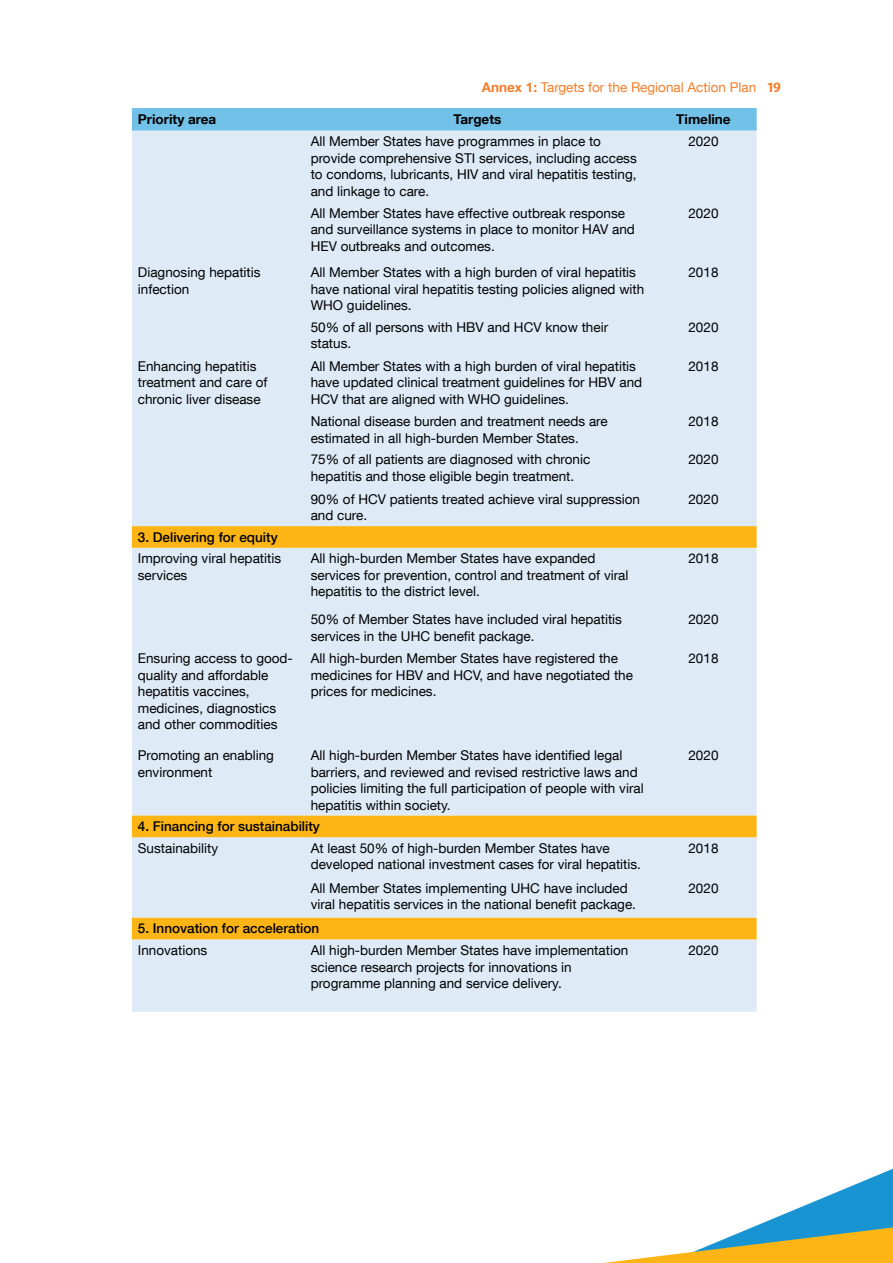
<style>
.page{position:relative;width:893px;height:1263px;background:#fff}
.page>*{position:absolute;margin:0;border:0;box-sizing:border-box;transform-origin:0 0}
.t1{font:13.5px/16.5px "Helvetica Neue LT Com";color:#000}
.t2{font:500 13.5px "Helvetica Neue LT Com";color:#000}
.t3{font:13.5px "Helvetica Neue LT Com";color:#f57e29}
.t4{font:700 13.5px "Helvetica Neue LT Com";color:#000}
.s1{font-weight:700}
.s2{font-family:"Ideal Sans";font-weight:600}
</style>
<div class="page">
<div style="left:132px;top:108px;width:625px;height:23px;background:#72c1e8"></div>
<div style="left:132px;top:131px;width:625px;height:881px;background:#deeaf6"></div>
<svg style="left:132px;top:526px;width:625px;height:413px;background:#e2e1d2"></svg>
<svg style="left:603px;top:1169px;width:290px;height:94px"></svg>
<p class="t3" style="left:482px;top:79px;width:301px"><span class="s1">Annex 1:</span> Targets for the Regional Action Plan <span class="s2">19</span></p>
<p class="t4" style="left:138px;top:110px;width:80px">Priority area</p>
<p class="t4" style="left:454px;top:110px;width:49px">Targets</p>
<p class="t4" style="left:676px;top:110px;width:56px">Timeline</p>
<p class="t1" style="left:311px;top:133px;width:328px">All Member States have programmes in place to provide comprehensive STI services, including access to condoms, lubricants, HIV and viral hepatitis testing, and linkage to care.</p>
<p class="t1" style="left:688px;top:133px;width:32px">2020</p>
<p class="t1" style="left:311px;top:204px;width:326px">All Member States have effective outbreak response and surveillance systems in place to monitor HAV and<br>HEV outbreaks and outcomes.</p>
<p class="t1" style="left:688px;top:204px;width:32px">2020</p>
<p class="t1" style="left:138px;top:264px;width:124px">Diagnosing hepatitis infection</p>
<p class="t1" style="left:311px;top:264px;width:335px">All Member States with a high burden of viral hepatitis have national viral hepatitis testing policies aligned with<br>WHO guidelines.</p>
<p class="t1" style="left:688px;top:264px;width:32px">2018</p>
<p class="t1" style="left:311px;top:318px;width:299px">50% of all persons with HBV and HCV know their status.</p>
<p class="t1" style="left:688px;top:318px;width:32px">2020</p>
<p class="t1" style="left:138px;top:357px;width:131px">Enhancing hepatitis treatment and care of chronic liver disease</p>
<p class="t1" style="left:311px;top:357px;width:333px">All Member States with a high burden of viral hepatitis have updated clinical treatment guidelines for HBV and<br>HCV that are aligned with WHO guidelines.</p>
<p class="t1" style="left:688px;top:357px;width:32px">2018</p>
<p class="t1" style="left:311px;top:413px;width:299px">National disease burden and treatment needs are estimated in all high-burden Member States.</p>
<p class="t1" style="left:688px;top:413px;width:32px">2018</p>
<p class="t1" style="left:311px;top:451px;width:281px">75% of all patients are diagnosed with chronic hepatitis and those eligible begin treatment.</p>
<p class="t1" style="left:688px;top:451px;width:32px">2020</p>
<p class="t1" style="left:311px;top:490px;width:331px">90% of HCV patients treated achieve viral suppression and cure.</p>
<p class="t1" style="left:688px;top:490px;width:32px">2020</p>
<p class="t2" style="left:138px;top:529px;width:141px">3. Delivering for equity</p>
<p class="t1" style="left:138px;top:550px;width:145px">Improving viral hepatitis services</p>
<p class="t1" style="left:311px;top:550px;width:319px">All high-burden Member States have expanded services for prevention, control and treatment of viral hepatitis to the district level.</p>
<p class="t1" style="left:688px;top:550px;width:32px">2018</p>
<p class="t1" style="left:311px;top:611px;width:313px">50% of Member States have included viral hepatitis services in the UHC benefit package.</p>
<p class="t1" style="left:688px;top:611px;width:32px">2020</p>
<p class="t1" style="left:138px;top:650px;width:157px">Ensuring access to good&shy;quality and affordable hepatitis vaccines, medicines, diagnostics and other commodities</p>
<p class="t1" style="left:311px;top:650px;width:324px">All high-burden Member States have registered the medicines for HBV and HCV, and have negotiated the prices for medicines.</p>
<p class="t1" style="left:688px;top:650px;width:32px">2018</p>
<p class="t1" style="left:138px;top:747px;width:138px">Promoting an enabling environment</p>
<p class="t1" style="left:311px;top:747px;width:335px">All high-burden Member States have identified legal barriers, and reviewed and revised restrictive laws and policies limiting the full participation of people with viral hepatitis within society.</p>
<p class="t1" style="left:688px;top:747px;width:32px">2020</p>
<p class="t2" style="left:138px;top:818px;width:184px">4. Financing for sustainability</p>
<p class="t1" style="left:138px;top:839px;width:82px">Sustainability</p>
<p class="t1" style="left:311px;top:839px;width:332px">At least 50% of high-burden Member States have developed national investment cases for viral hepatitis.</p>
<p class="t1" style="left:688px;top:839px;width:32px">2018</p>
<p class="t1" style="left:311px;top:879px;width:327px">All Member States implementing UHC have included viral hepatitis services in the national benefit package.</p>
<p class="t1" style="left:688px;top:879px;width:32px">2020</p>
<p class="t2" style="left:138px;top:920px;width:183px">5. Innovation for acceleration</p>
<p class="t1" style="left:138px;top:942px;width:71px">Innovations</p>
<p class="t1" style="left:311px;top:942px;width:319px">All high-burden Member States have implementation science research projects for innovations in programme planning and service delivery.</p>
<p class="t1" style="left:688px;top:942px;width:32px">2020</p>
</div>
